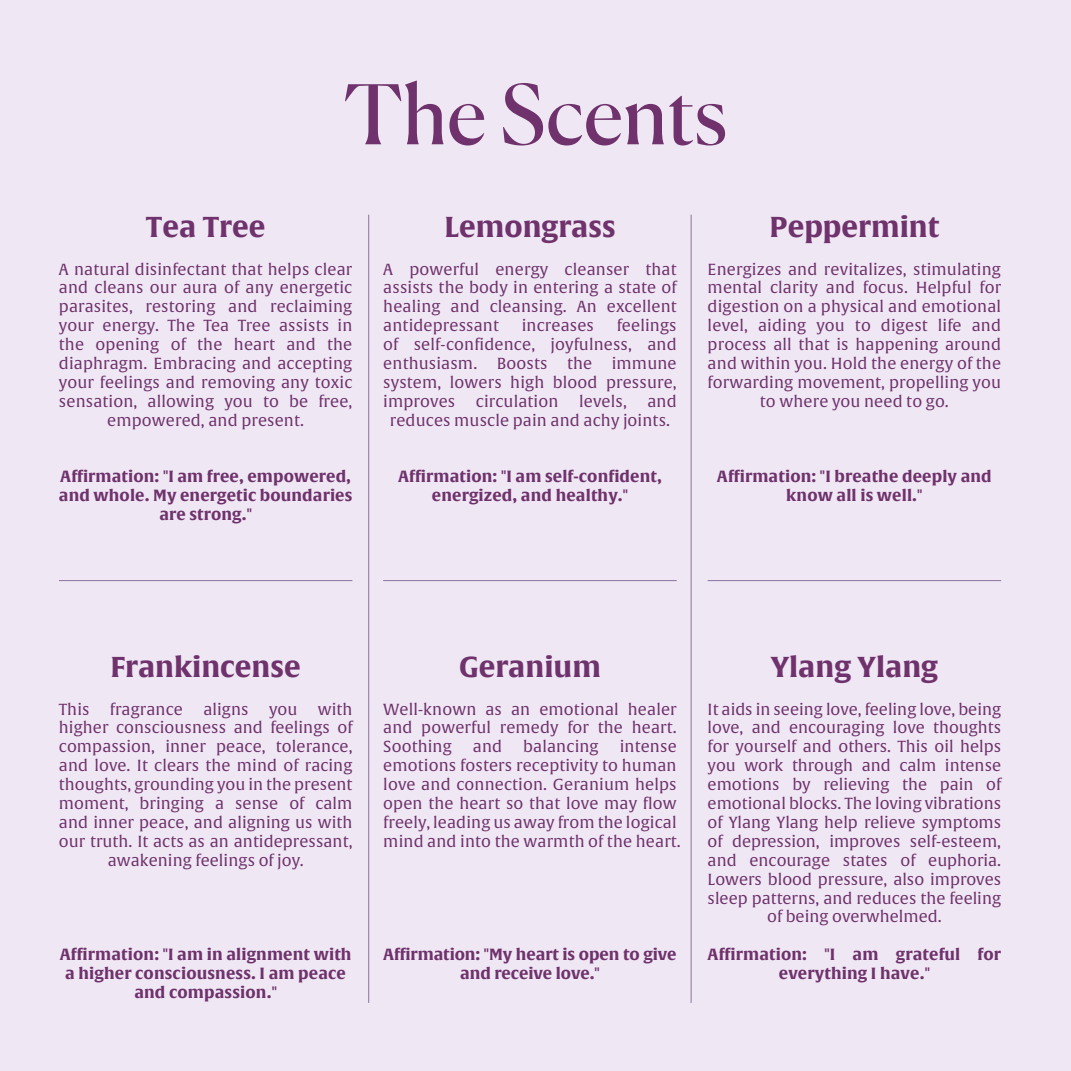
<style>
.page{position:relative;width:1071px;height:1071px;background:#efe8f4}
.page>*{position:absolute;margin:0;border:0;box-sizing:border-box;transform-origin:0 0}
.t1{font:82.08px "Canela";color:#6f326c}
.t2{font:28px "Alverata W07 PE Bold";color:#6f326c}
.t3{font:15.75px/18.9px "Alverata";letter-spacing:.01em;color:#6f326c;text-align:center}
.t4{font:15.75px/18.9px "Alverata W07 PE Bold";letter-spacing:.01em;color:#6f326c;text-align:center}
</style>
<div class="page">
<hr style="left:59px;top:580px;width:293px;height:1px;background:#89729c">
<hr style="left:383px;top:580px;width:294px;height:1px;background:#89729c">
<hr style="left:708px;top:580px;width:293px;height:1px;background:#89729c">
<hr style="left:368px;top:215px;width:1px;height:788px;background:#89729c">
<hr style="left:691px;top:215px;width:1px;height:788px;background:#89729c">
<h1 class="t1" style="left:344px;top:51px;width:385px">The Scents</h1>
<h2 class="t2" style="left:146px;top:208px;width:121px">Tea Tree</h2>
<p class="t3" style="left:59px;top:260px;width:295px">A natural disinfectant that helps clear and cleans our aura of any energetic parasites, restoring and reclaiming your energy. The Tea Tree assists in the opening of the heart and the diaphragm. Embracing and accepting your feelings and removing any toxic sensation, allowing you to be free, empowered, and present.</p>
<p class="t4" style="left:59px;top:467px;width:295px">Affirmation: "I am free, empowered, and whole. My energetic boundaries are strong."</p>
<h2 class="t2" style="left:444px;top:208px;width:173px">Lemongrass</h2>
<p class="t3" style="left:383px;top:260px;width:295px;text-align:justify">A powerful energy cleanser that assists the body in entering a state of healing and cleansing. An excellent antidepressant</p>
<p class="t3" style="left:383px;top:317px;width:295px;text-align:justify;text-indent:233px">feelings of self-confidence, joyfulness, and enthusiasm. Boosts the immune system, lowers high blood pressure, improves</p>
<p class="t3" style="left:522px;top:317px;width:74px">increases</p>
<p class="t3" style="left:390px;top:392px;width:288px;text-align:left;text-indent:258px">and reduces muscle pain and achy joints.</p>
<p class="t3" style="left:476px;top:392px;width:84px">circulation</p>
<p class="t3" style="left:579px;top:392px;width:49px">levels,</p>
<p class="t4" style="left:398px;top:467px;width:265px">Affirmation: "I am self-confident, energized, and healthy."</p>
<h2 class="t2" style="left:769px;top:208px;width:171px">Peppermint</h2>
<p class="t3" style="left:708px;top:260px;width:295px">Energizes and revitalizes, stimulating mental clarity and focus. Helpful for digestion on a physical and emotional level, aiding you to digest life and process all that is happening around and within you. Hold the energy of the forwarding movement, propelling you to where you need to go.</p>
<p class="t4" style="left:717px;top:467px;width:276px">Affirmation: "I breathe deeply and know all is well."</p>
<h2 class="t2" style="left:110px;top:648px;width:192px">Frankincense</h2>
<p class="t3" style="left:59px;top:700px;width:32px">This</p>
<p class="t3" style="left:110px;top:700px;width:74px">fragrance</p>
<p class="t3" style="left:203px;top:700px;width:47px">aligns</p>
<p class="t3" style="left:269px;top:700px;width:30px">you</p>
<p class="t3" style="left:318px;top:700px;width:36px">with</p>
<p class="t3" style="left:59px;top:719px;width:295px">higher consciousness and feelings of</p>
<p class="t3" style="left:59px;top:738px;width:295px">compassion, inner peace, tolerance,</p>
<p class="t3" style="left:59px;top:757px;width:295px">and love. It clears the mind of racing</p>
<p class="t3" style="left:59px;top:776px;width:295px">thoughts, grounding you in the present</p>
<p class="t3" style="left:59px;top:794px;width:295px">moment, bringing a sense of calm</p>
<p class="t3" style="left:59px;top:813px;width:295px">and inner peace, and aligning us with</p>
<p class="t3" style="left:59px;top:832px;width:295px">our truth. It acts as an antidepressant,</p>
<p class="t3" style="left:108px;top:851px;width:198px">awakening feelings of joy.</p>
<p class="t4" style="left:60px;top:945px;width:293px">Affirmation: "I am in alignment with a higher consciousness. I am peace and compassion."</p>
<h2 class="t2" style="left:459px;top:648px;width:143px">Geranium</h2>
<p class="t3" style="left:383px;top:700px;width:295px;text-align:justify">Well-known as an emotional healer and powerful remedy for the heart.<br>Soothing</p>
<p class="t3" style="left:473px;top:738px;width:31px">and</p>
<p class="t3" style="left:523px;top:738px;width:77px">balancing</p>
<p class="t3" style="left:383px;top:738px;width:299px;text-align:left;text-indent:236px">intense emotions fosters receptivity to human love and connection. Geranium helps open the heart so that love may flow freely, leading us away from the logical mind and into the warmth of the heart.</p>
<p class="t4" style="left:383px;top:945px;width:295px">Affirmation: "My heart is open to give and receive love."</p>
<h2 class="t2" style="left:771px;top:648px;width:169px">Ylang Ylang</h2>
<p class="t3" style="left:708px;top:700px;width:295px">It aids in seeing love, feeling love, being love, and encouraging love thoughts for yourself and others. This oil helps you work through and calm intense emotions by relieving the pain of emotional blocks. The loving vibrations of Ylang Ylang help relieve symptoms of depression, improves self-esteem, and encourage states of euphoria.<br>Lowers blood pressure, also improves sleep patterns, and reduces the feeling of being overwhelmed.</p>
<p class="t4" style="left:708px;top:945px;width:295px">Affirmation: "I am grateful for everything I have."</p>
</div>
